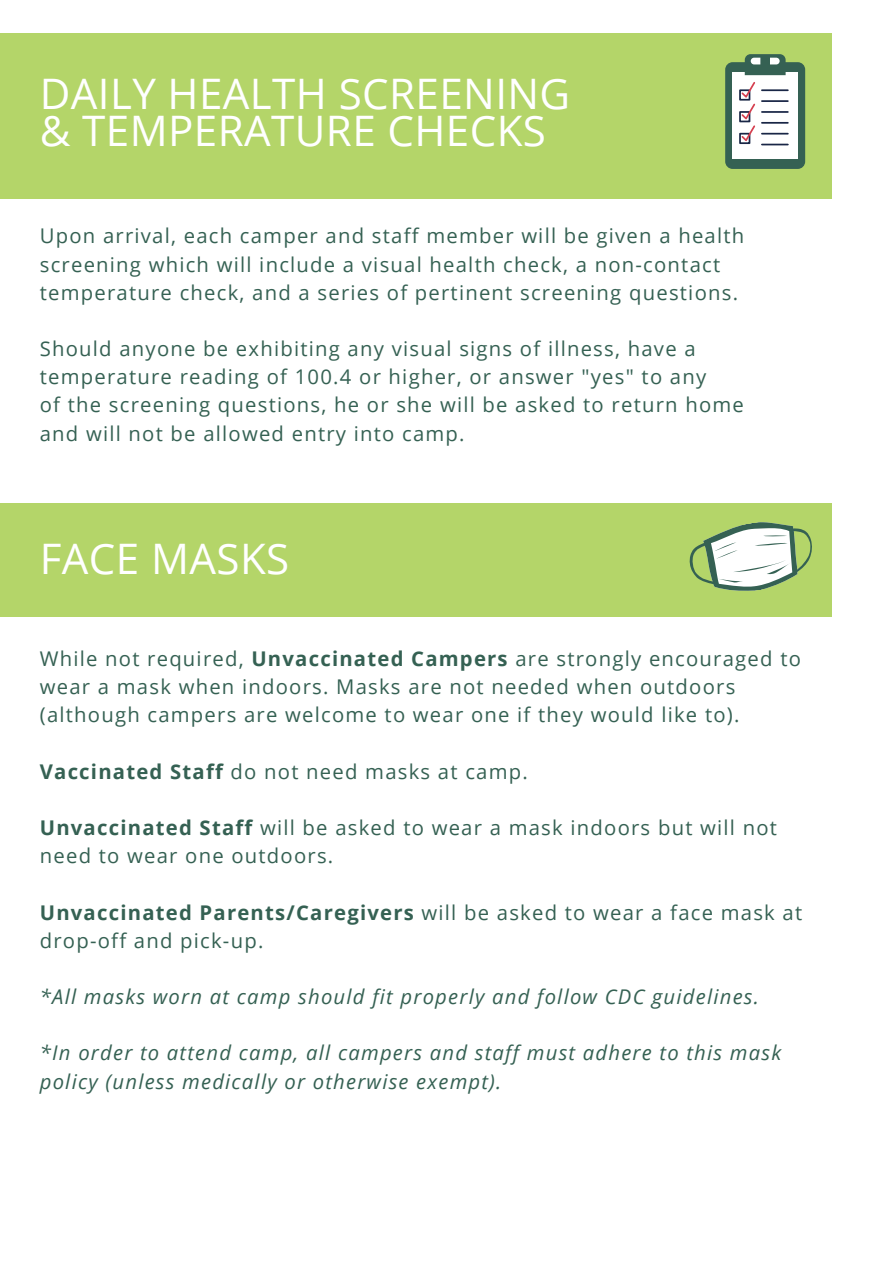
<style>
.page{position:relative;width:894px;height:1264px;background:#fff}
.page>*{position:absolute;margin:0;border:0;box-sizing:border-box;transform-origin:0 0}
.t1{font:42px "Open Sans";letter-spacing:.01em;color:#fff}
.t2{font:20.25px/28.2px "Open Sans";letter-spacing:.06em;color:#356153}
.t3{font:italic 20.25px/28.2px "Open Sans";letter-spacing:.06em;color:#356153}
.s1{font-weight:700}
</style>
<div class="page">
<div style="left:0;top:503px;width:831px;height:113px;background:#b4d569"></div>
<div style="left:0;top:33px;width:831px;height:166px;background:#b4d569"></div>
<div style="left:725px;top:62px;width:80px;height:107px;background:#356153;border-radius:7px"></div>
<div style="left:732px;top:72px;width:65px;height:87px;background:#fff"></div>
<svg style="left:739px;top:54px;width:48px;height:91px"></svg>
<svg style="left:689px;top:522px;width:123px;height:69px"></svg>
<p class="t1" style="left:40px;top:64px;width:532px">DAILY HEALTH SCREENING</p>
<p class="t1" style="left:40px;top:101px;width:507px">&amp; TEMPERATURE CHECKS</p>
<p class="t2" style="left:40px;top:221px;width:705px">Upon arrival, each camper and staff member will be given a health screening which will include a visual health check, a non-contact temperature check, and a series of pertinent screening questions.</p>
<p class="t2" style="left:40px;top:334px;width:667px">Should anyone be exhibiting any visual signs of illness, have a temperature reading of 100.4 or higher, or answer "yes" to any</p>
<p class="t2" style="left:40px;top:390px;width:705px">of the screening questions, he or she will be asked to return home</p>
<p class="t2" style="left:40px;top:418px;width:426px">and will not be allowed entry into camp.</p>
<p class="t1" style="left:40px;top:529px;width:251px">FACE MASKS</p>
<p class="t2" style="left:40px;top:644px;width:762px">While not required, <span class="s1">Unvaccinated Campers</span> are strongly encouraged to wear a mask when indoors. Masks are not needed when outdoors (although campers are welcome to wear one if they would like to).</p>
<p class="t2" style="left:40px;top:756px;width:489px"><span class="s1">Vaccinated Staff</span> do not need masks at camp.</p>
<p class="t2" style="left:40px;top:813px;width:738px"><span class="s1">Unvaccinated Staff</span> will be asked to wear a mask indoors but will not need to wear one outdoors.</p>
<p class="t2" style="left:40px;top:897px;width:763px"><span class="s1">Unvaccinated Parents/Caregivers</span> will be asked to wear a face mask at drop-off and pick-up.</p>
<p class="t3" style="left:40px;top:982px;width:720px">*All masks worn at camp should fit properly and follow CDC guidelines.</p>
<p class="t3" style="left:40px;top:1038px;width:742px">*In order to attend camp, all campers and staff must adhere to this mask policy (unless medically or otherwise exempt).</p>
</div>
